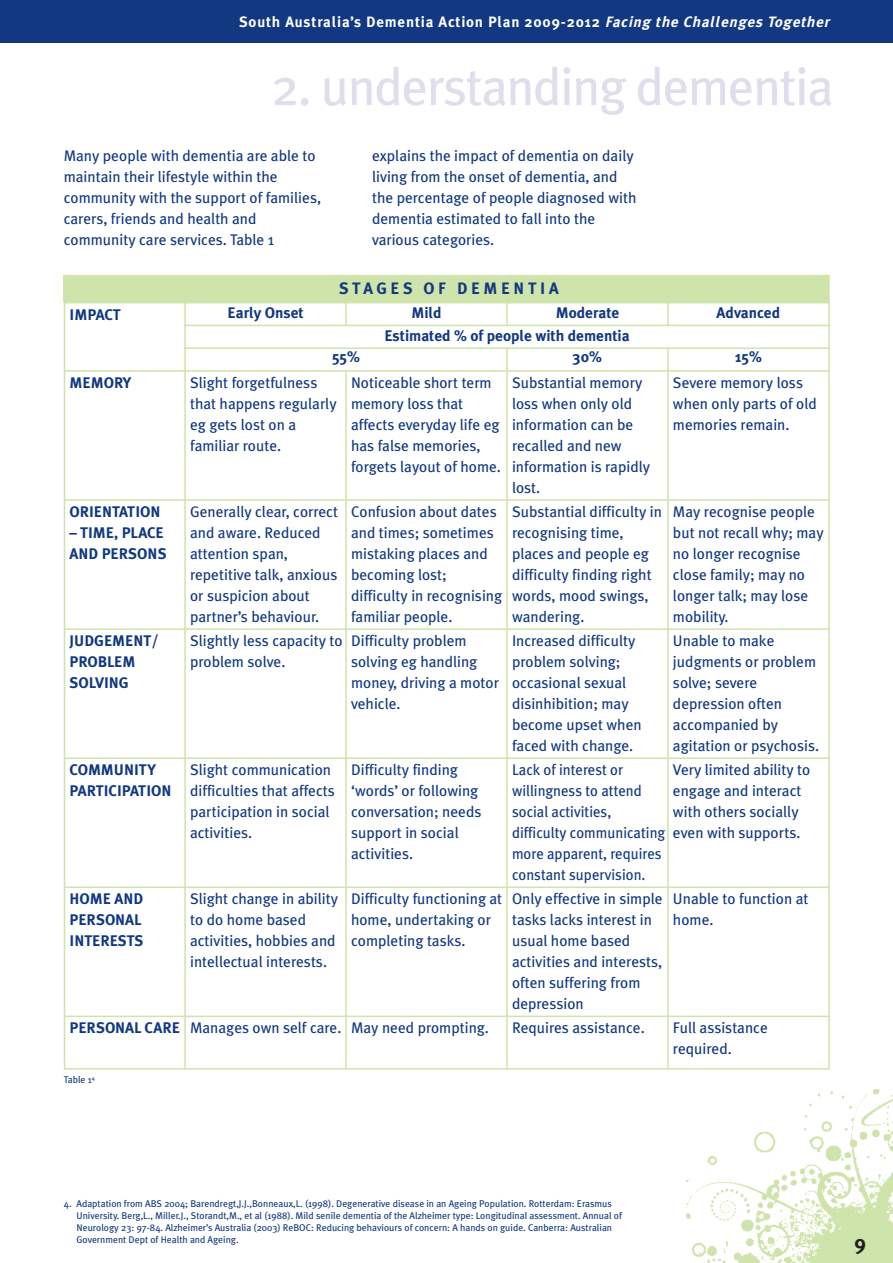
<style>
.page{position:relative;width:893px;height:1263px;background:#fff}
.page>*{position:absolute;margin:0;border:0;box-sizing:border-box;transform-origin:0 0}
.t1{font:52.5px "Meta Plus";letter-spacing:-.025em;color:#dedeec}
.t2{font:700 21px "Meta Plus";color:#231f20}
.t3{font:700 16.5px "Meta Plus";letter-spacing:.22em;color:#113880}
.t4{font:15.3px/21px "Meta Plus";color:#113880}
.t5{font:700 15.3px/21px "Meta Plus";color:#113880}
.t6{font:15.3px/21px "Meta Plus";color:#113880;scale:.96 1}
.t7{font:700 15px "Meta Plus";letter-spacing:.055em;color:#fff}
.t8{font:9.75px/12px "Meta Plus";color:#113880}
.s1{font-style:italic}
.s2{font-weight:700}
</style>
<div class="page">
<img style="left:638px;top:1069px;width:255px;height:194px">
<div style="left:0;top:0;width:893px;height:43px;background:#113880"></div>
<hr style="left:829px;top:1260px;width:63px;height:1px;background:#cfe4aa">
<div style="left:64px;top:275px;width:765px;height:28px;background:#cfe4aa"></div>
<hr style="left:64px;top:275px;width:1px;height:794px;background:#cfe4aa">
<hr style="left:184px;top:302px;width:2px;height:767px;background:#cfe4aa">
<hr style="left:345px;top:302px;width:2px;height:24px;background:#cfe4aa">
<hr style="left:345px;top:370px;width:2px;height:699px;background:#cfe4aa">
<hr style="left:506px;top:302px;width:2px;height:24px;background:#cfe4aa">
<hr style="left:506px;top:347px;width:2px;height:722px;background:#cfe4aa">
<hr style="left:667px;top:302px;width:2px;height:24px;background:#cfe4aa">
<hr style="left:667px;top:347px;width:2px;height:722px;background:#cfe4aa">
<hr style="left:828px;top:275px;width:2px;height:794px;background:#cfe4aa">
<hr style="left:184px;top:325px;width:646px;height:1px;background:#cfe4aa">
<hr style="left:184px;top:347px;width:646px;height:2px;background:#cfe4aa">
<hr style="left:64px;top:370px;width:766px;height:2px;background:#cfe4aa">
<hr style="left:64px;top:499px;width:766px;height:2px;background:#cfe4aa">
<hr style="left:64px;top:628px;width:766px;height:2px;background:#cfe4aa">
<hr style="left:64px;top:757px;width:766px;height:2px;background:#cfe4aa">
<hr style="left:64px;top:886px;width:766px;height:2px;background:#cfe4aa">
<hr style="left:64px;top:1015px;width:766px;height:2px;background:#cfe4aa">
<hr style="left:64px;top:1068px;width:766px;height:1px;background:#cfe4aa">
<p class="t7" style="left:239px;top:13px;width:594px">South Australia’s Dementia Action Plan 2009-2012 <span class="s1">Facing the ChallengesTogether</span></p>
<h1 class="t1" style="left:271px;top:56px;width:564px">2. understanding dementia</h1>
<p class="t4" style="left:64px;top:145px;width:259px">Many people with dementia are able to maintain their lifestyle within the community with the support of families, carers, friends and health and community care services. Table 1</p>
<p class="t4" style="left:372px;top:145px;width:266px">explains the impact of dementia on daily living from the onset of dementia, and the percentage of people diagnosed with dementia estimated to fall into the various categories.</p>
<p class="t3" style="left:339px;top:278px;width:221px">STAGES OF DEMENTIA</p>
<p class="t5" style="left:70px;top:304px;width:53px">IMPACT</p>
<p class="t5" style="left:228px;top:302px;width:78px">Early Onset</p>
<p class="t5" style="left:411px;top:302px;width:32px">Mild</p>
<p class="t5" style="left:556px;top:302px;width:65px">Moderate</p>
<p class="t5" style="left:717px;top:302px;width:65px">Advanced</p>
<p class="t5" style="left:384px;top:325px;width:247px">Estimated % of people with dementia</p>
<p class="t5" style="left:332px;top:346px;width:30px">55%</p>
<p class="t5" style="left:573px;top:346px;width:31px">30%</p>
<p class="t5" style="left:735px;top:346px;width:28px">15%</p>
<p class="t5" style="left:70px;top:372px;width:63px">MEMORY</p>
<p class="t4" style="left:190px;top:372px;width:148px">Slight forgetfulness that happens regularly eg gets lost on a familiar route.</p>
<p class="t4" style="left:351px;top:372px;width:151px">Noticeable short term memory loss that affects everyday life eg has false memories, forgets layout of home.</p>
<p class="t4" style="left:512px;top:372px;width:140px">Substantial memory loss when only old information can be recalled and new information is rapidly lost.</p>
<p class="t4" style="left:673px;top:372px;width:145px">Severe memory loss when only parts of old memories remain.</p>
<p class="t5" style="left:70px;top:501px;width:92px">ORIENTATION</p>
<p class="t5" style="left:70px;top:522px;width:99px">– TIME, PLACE<br>AND PERSONS</p>
<p class="t4" style="left:190px;top:501px;width:149px">Generally clear, correct and aware. Reduced attention span, repetitive talk, anxious or suspicion about partner’s behaviour.</p>
<p class="t4" style="left:351px;top:501px;width:153px">Confusion about dates and times; sometimes mistaking places and becoming lost; difficulty in recognising familiar people.</p>
<p class="t4" style="left:512px;top:501px;width:151px">Substantial difficulty in recognising time, places and people eg difficulty finding right words, mood swings, wandering.</p>
<p class="t4" style="left:673px;top:501px;width:152px">May recognise people but not recall why; may no longer recognise close family; may no longer talk; may lose mobility.</p>
<p class="t5" style="left:70px;top:630px;width:91px">JUDGEMENT/<br>PROBLEM<br>SOLVING</p>
<p class="t4" style="left:190px;top:630px;width:154px">Slightly less capacity to problem solve.</p>
<p class="t4" style="left:351px;top:630px;width:149px">Difficulty problem solving eg handling money, driving a motor vehicle.</p>
<p class="t4" style="left:512px;top:630px;width:131px">Increased difficulty problem solving; occasional sexual disinhibition; may become upset when faced with change.</p>
<p class="t4" style="left:673px;top:630px;width:148px">Unable to make judgments or problem solve; severe depression often accompanied by agitation or psychosis.</p>
<p class="t5" style="left:70px;top:759px;width:103px">COMMUNITY<br>PARTICIPATION</p>
<p class="t4" style="left:190px;top:759px;width:146px">Slight communication difficulties that affects participation in social activities.</p>
<p class="t4" style="left:351px;top:759px;width:132px">Difficulty finding ‘words’ or following conversation; needs support in social activities.</p>
<p class="t6" style="left:512px;top:759px;width:161px">Lack of interest or willingness to attend social activities, difficulty communicating more apparent, requires constant supervision.</p>
<p class="t4" style="left:673px;top:759px;width:139px">Very limited ability to engage and interact with others socially even with supports.</p>
<p class="t5" style="left:70px;top:888px;width:75px">HOME AND<br>PERSONAL<br>INTERESTS</p>
<p class="t4" style="left:190px;top:888px;width:149px">Slight change in ability to do home based activities, hobbies and intellectual interests.</p>
<p class="t4" style="left:351px;top:888px;width:153px">Difficulty functioning at home, undertaking or completing tasks.</p>
<p class="t4" style="left:512px;top:888px;width:152px">Only effective in simple tasks lacks interest in usual home based activities and interests, often suffering from depression</p>
<p class="t4" style="left:673px;top:888px;width:137px">Unable to function at home.</p>
<p class="t4" style="left:70px;top:1018px;width:421px"><span class="s2">PERSONAL CARE</span> Manages own self care. May need prompting.</p>
<p class="t4" style="left:512px;top:1018px;width:134px">Requires assistance.</p>
<p class="t4" style="left:673px;top:1018px;width:96px">Full assistance required.</p>
<p class="t8" style="left:64px;top:1074px;width:33px">Table 1<sup>4</sup></p>
<p class="t8" style="left:77px;top:1197px;width:547px;text-indent:-13px">4. Adaptation from ABS 2004; Barendregt,J.J.,Bonneaux,L. (1998). Degenerative disease in an Ageing Population. Rotterdam: Erasmus University. Berg,L., Miller.J., Storandt,M., et al (1988). Mild senile dementia of the Alzheimer type: Longitudinal assessment. Annual of Neurology 23: 97-84. Alzheimer’s Australia (2003) ReBOC: Reducing behaviours of concern: A hands on guide. Canberra: Australian Government Dept of Health and Ageing.</p>
<h2 class="t2" style="left:854px;top:1230px;width:13px">9</h2>
</div>
